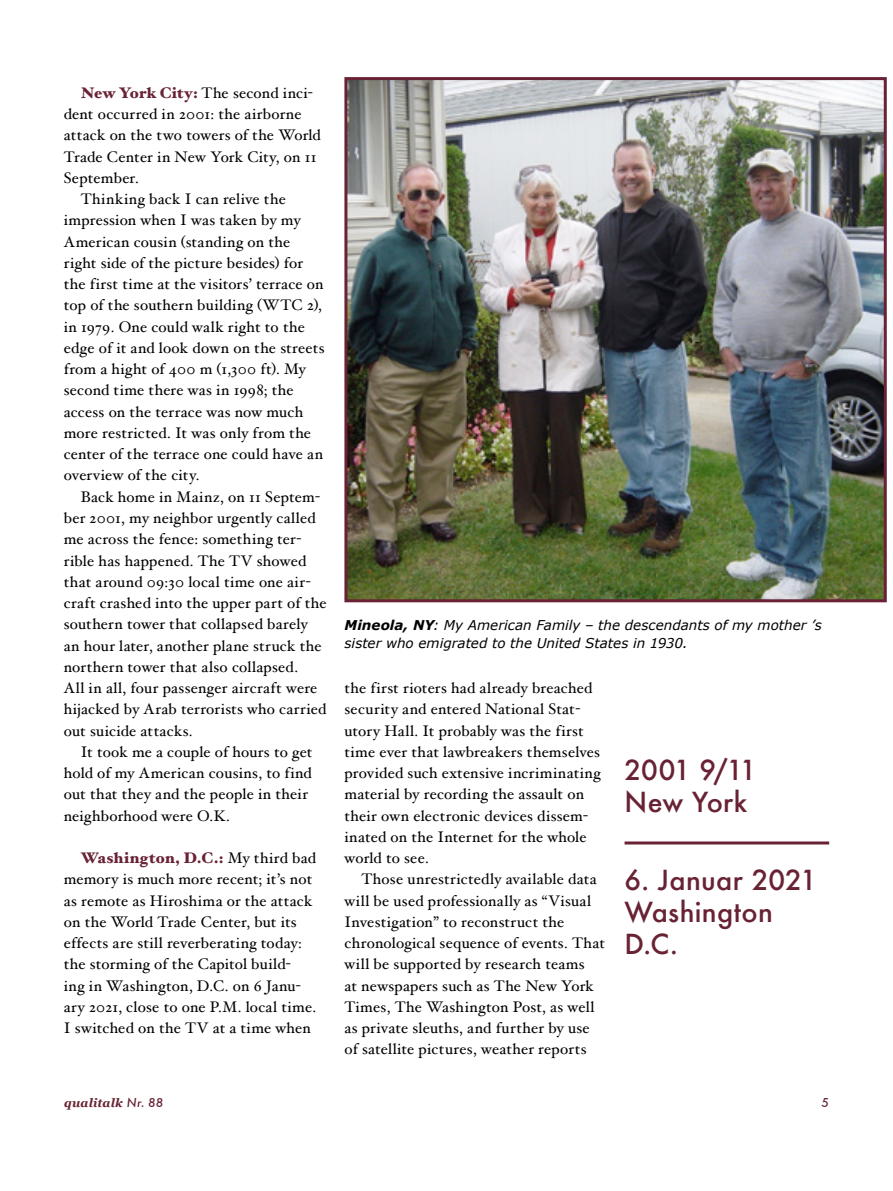
<style>
.page{position:relative;width:893px;height:1191px;background:#fff}
.page>*{position:absolute;margin:0;border:0;box-sizing:border-box;transform-origin:0 0}
.t1{font:500 27px/32.4px "Futura";letter-spacing:.01em;color:#682233}
.t2{font:15.3px/21.3px "Hoefler Text";letter-spacing:.015em;color:#000}
.t3{font:italic 13.5px/18px "Verdana";color:#000}
.t4{font:italic 700 12px "Georgia";letter-spacing:.015em;color:#682233}
.t5{font:italic 500 12px "Futura";color:#682233}
.s1{font-weight:900;color:#682233}
.s2{font-weight:700}
.s3{font-family:"Futura";font-weight:500}
</style>
<div class="page">
<img style="left:348px;top:81px;width:535px;height:517px">
<div style="left:344px;top:77px;width:543px;height:525px;border:3px solid #682233"></div>
<hr style="left:625px;top:841px;width:204px;height:3px;background:#682233">
<p class="t2" style="left:81px;top:82px;width:234px"><span class="s1">New York City:</span> The second inci-</p>
<p class="t2" style="left:64px;top:103px;width:239px">dent occurred in 2001: the airborne</p>
<p class="t2" style="left:64px;top:124px;width:259px">attack on the two towers of the World</p>
<p class="t2" style="left:64px;top:146px;width:254px">Trade Center in New York City, on 11</p>
<p class="t2" style="left:64px;top:167px;width:77px">September.</p>
<p class="t2" style="left:81px;top:188px;width:207px">Thinking back I can relive the</p>
<p class="t2" style="left:64px;top:209px;width:238px">impression when I was taken by my</p>
<p class="t2" style="left:64px;top:231px;width:228px">American cousin (standing on the</p>
<p class="t2" style="left:64px;top:252px;width:241px">right side of the picture besides) for</p>
<p class="t2" style="left:64px;top:273px;width:261px">the first time at the visitors’ terrace on</p>
<p class="t2" style="left:64px;top:294px;width:260px">top of the southern building (WTC 2),</p>
<p class="t2" style="left:64px;top:316px;width:243px">in 1979. One could walk right to the</p>
<p class="t2" style="left:64px;top:337px;width:262px">edge of it and look down on the streets</p>
<p class="t2" style="left:64px;top:358px;width:244px">from a hight of 400 m (1,300 ft). My</p>
<p class="t2" style="left:64px;top:379px;width:231px">second time there was in 1998; the</p>
<p class="t2" style="left:64px;top:401px;width:241px">access on the terrace was now much</p>
<p class="t2" style="left:64px;top:422px;width:249px">more restricted. It was only from the</p>
<p class="t2" style="left:64px;top:443px;width:261px">center of the terrace one could have an</p>
<p class="t2" style="left:64px;top:464px;width:137px">overview of the city.</p>
<p class="t2" style="left:81px;top:486px;width:241px">Back home in Mainz, on 11 Septem-</p>
<p class="t2" style="left:64px;top:507px;width:253px">ber 2001, my neighbor urgently called</p>
<p class="t2" style="left:64px;top:528px;width:239px">me across the fence: something ter-</p>
<p class="t2" style="left:64px;top:549px;width:244px">rible has happened. The TV showed</p>
<p class="t2" style="left:64px;top:571px;width:249px">that around 09:30 local time one air-</p>
<p class="t2" style="left:64px;top:592px;width:264px">craft crashed into the upper part of the</p>
<p class="t2" style="left:64px;top:613px;width:245px">southern tower that collapsed barely</p>
<p class="t2" style="left:64px;top:634px;width:259px">an hour later, another plane struck the</p>
<p class="t2" style="left:64px;top:656px;width:236px">northern tower that also collapsed.</p>
<p class="t2" style="left:64px;top:677px;width:255px">All in all, four passenger aircraft were</p>
<p class="t2" style="left:64px;top:698px;width:264px">hijacked by Arab terrorists who carried</p>
<p class="t2" style="left:64px;top:719px;width:130px">out suicide attacks.</p>
<p class="t2" style="left:81px;top:741px;width:233px">It took me a couple of hours to get</p>
<p class="t2" style="left:64px;top:762px;width:250px">hold of my American cousins, to find</p>
<p class="t2" style="left:64px;top:783px;width:246px">out that they and the people in their</p>
<p class="t2" style="left:64px;top:804px;width:168px">neighborhood were O.K.</p>
<p class="t2" style="left:64px;top:847px;width:254px;text-indent:17px"><span class="s1">Washington, D.C.:</span> My third bad memory is much more recent; it’s not as remote as Hiroshima or the attack on the World Trade Center, but its effects are still reverberating today: the storming of the Capitol build-<br>ing in Washington, D.C. on 6 Janu&shy;ary 2021, close to one P.M. local time.<br>I switched on the TV at a time when</p>
<p class="t3" style="left:344px;top:615px;width:479px"><span class="s2">Mineola, NY</span>: My American Family – the descendants of my mother ’s sister who emigrated to the United States in 1930.</p>
<p class="t2" style="left:344px;top:677px;width:258px">the first rioters had already breached security and entered National Stat&shy;utory Hall. It probably was the first time ever that lawbreakers themselves provided such extensive incriminating material by recording the assault on their own electronic devices dissem&shy;inated on the Internet for the whole world to see.</p>
<p class="t2" style="left:344px;top:868px;width:262px;text-indent:17px">Those unrestrictedly available data will be used professionally as “Visual Investigation” to reconstruct the chronological sequence of events. That will be supported by research teams<br>at newspapers such as The New York Times, The Washington Post, as well as private sleuths, and further by use of satellite pictures, weather reports</p>
<h1 class="t1" style="left:625px;top:753px;width:133px">2001 9/11<br>New York</h1>
<h1 class="t1" style="left:625px;top:863px;width:194px">6. Januar 2021<br>Washington<br>D.C.</h1>
<p class="t4" style="left:64px;top:1095px;width:101px">qualitalk <span class="s3">Nr. 88</span></p>
<p class="t5" style="left:821px;top:1094px;width:9px">5</p>
</div>
